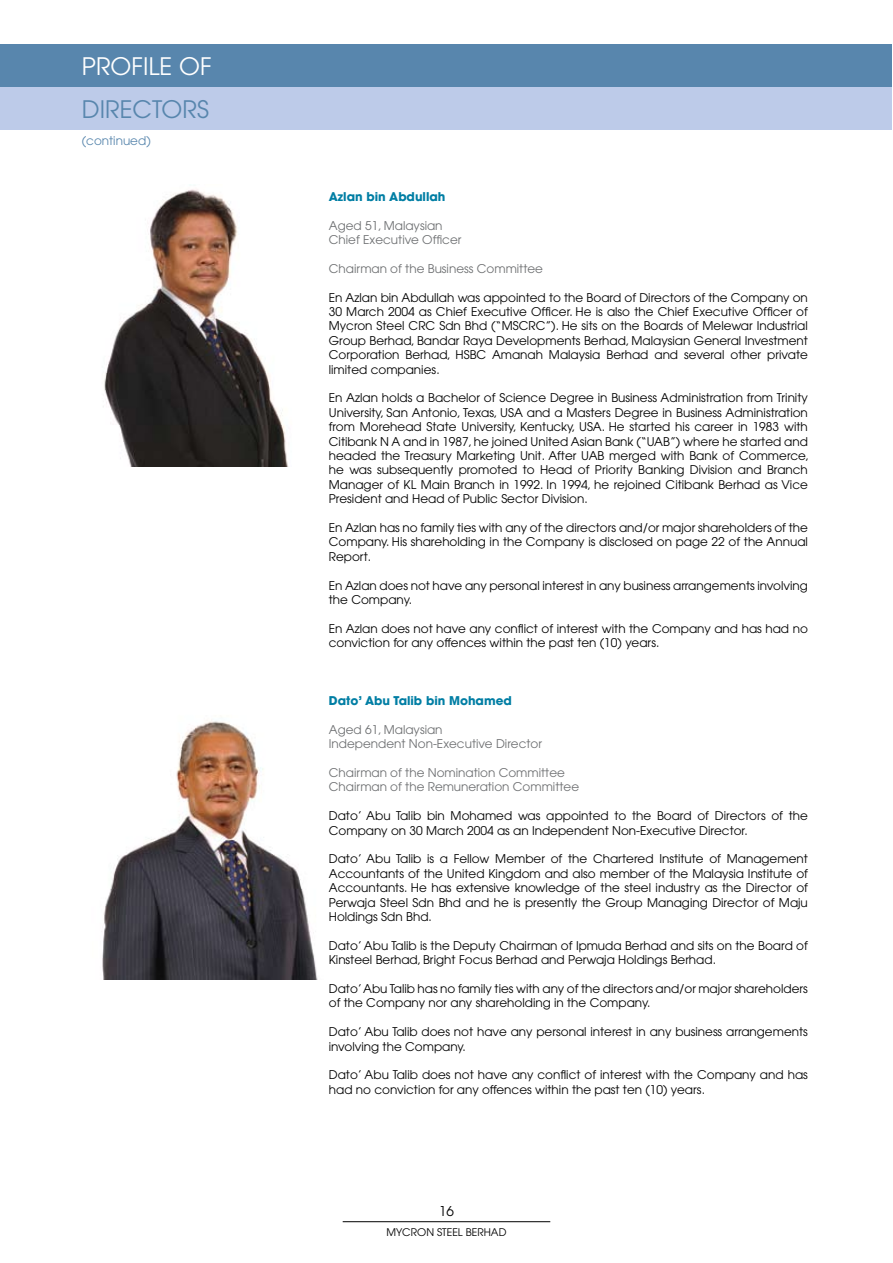
<style>
.page{position:relative;width:893px;height:1263px;background:#fff}
.page>*{position:absolute;margin:0;border:0;box-sizing:border-box;transform-origin:0 0}
.t1{font:24px "Avant Garde";color:#fff}
.t2{font:24px "Avant Garde";color:#5886ad}
.t3{font:13.5px "Avant Garde";color:#000}
.t4{font:12px/14.4px "Avant Garde";color:#000}
.t5{font:12px/14.4px "Avant Garde";color:#6d6f71}
.t6{font:700 12px "Avant Garde";color:#007ea4}
.t7{font:12px "Avant Garde";color:#5886ad}
.t8{font:10.5px "Avant Garde";color:#000}
</style>
<div class="page">
<div style="left:0;top:45px;width:891px;height:42px;background:#5886ad"></div>
<div style="left:0;top:87px;width:891px;height:43px;background:#bdcbe9"></div>
<hr style="left:343px;top:1221px;width:207px;height:1px;background:#000">
<img style="left:102px;top:720px;width:216px;height:260px">
<img style="left:103px;top:189px;width:185px;height:277px">
<h1 class="t1" style="left:82px;top:52px;width:131px">PROFILE OF</h1>
<h1 class="t2" style="left:82px;top:95px;width:129px">DIRECTORS</h1>
<p class="t7" style="left:82px;top:134px;width:70px">(continued)</p>
<p class="t6" style="left:329px;top:189px;width:118px">Azlan bin Abdullah</p>
<p class="t5" style="left:329px;top:218px;width:134px">Aged 51, Malaysian<br>Chief Executive Officer</p>
<p class="t5" style="left:329px;top:261px;width:216px">Chairman of the Business Committee</p>
<p class="t4" style="left:329px;top:290px;width:481px;text-align:justify">En Azlan bin Abdullah was appointed to the Board of Directors of the Company on 30 March 2004 as Chief Executive Officer. He is also the Chief Executive Officer of Mycron Steel CRC Sdn Bhd (“MSCRC”). He sits on the Boards of Melewar Industrial Group Berhad, Bandar Raya Developments Berhad, Malaysian General Investment Corporation Berhad, HSBC Amanah Malaysia Berhad and several other private limited companies.</p>
<p class="t4" style="left:329px;top:391px;width:482px;text-align:justify">En Azlan holds a Bachelor of Science Degree in Business Administration from Trinity University, San Antonio, Texas, USA and a Masters Degree in Business Administration from Morehead State University, Kentucky, USA. He started his career in 1983 with Citibank N A and in 1987, he joined United Asian Bank (“UAB”) where he started and headed the Treasury Marketing Unit. After UAB merged with Bank of Commerce, he was subsequently promoted to Head of Priority Banking Division and Branch Manager of KL Main Branch in 1992. In 1994, he rejoined Citibank Berhad as Vice President and Head of Public Sector Division.</p>
<p class="t4" style="left:329px;top:520px;width:481px;text-align:justify">En Azlan has no family ties with any of the directors and/or major shareholders of the Company. His shareholding in the Company is disclosed on page 22 of the Annual Report.</p>
<p class="t4" style="left:329px;top:578px;width:481px">En Azlan does not have any personal interest in any business arrangements involving the Company.</p>
<p class="t4" style="left:329px;top:621px;width:481px">En Azlan does not have any conflict of interest with the Company and has had no conviction for any offences within the past ten (10) years.</p>
<p class="t6" style="left:329px;top:693px;width:184px">Dato’ Abu Talib bin Mohamed</p>
<p class="t5" style="left:329px;top:722px;width:215px">Aged 61, Malaysian<br>Independent Non-Executive Director</p>
<p class="t5" style="left:329px;top:765px;width:252px">Chairman of the Nomination Committee<br>Chairman of the Remuneration Committee</p>
<p class="t4" style="left:329px;top:808px;width:481px">Dato’ Abu Talib bin Mohamed was appointed to the Board of Directors of the<br>Company on 30 March 2004 as an Independent Non-Executive Director.</p>
<p class="t4" style="left:329px;top:852px;width:481px;text-align:justify">Dato’ Abu Talib is a Fellow Member of the Chartered Institute of Management Accountants of the United Kingdom and also member of the Malaysia Institute of Accountants. He has extensive knowledge of the steel industry as the Director of Perwaja Steel Sdn Bhd and he is presently the Group Managing Director of Maju Holdings Sdn Bhd.</p>
<p class="t4" style="left:329px;top:938px;width:481px">Dato’ Abu Talib is the Deputy Chairman of Ipmuda Berhad and sits on the Board of<br>Kinsteel Berhad, Bright Focus Berhad and Perwaja Holdings Berhad.</p>
<p class="t4" style="left:329px;top:981px;width:481px">Dato’ Abu Talib has no family ties with any of the directors and/or major shareholders of the Company nor any shareholding in the Company.</p>
<p class="t4" style="left:329px;top:1024px;width:480px">Dato’ Abu Talib does not have any personal interest in any business arrangements involving the Company.</p>
<p class="t4" style="left:329px;top:1068px;width:481px">Dato’ Abu Talib does not have any conflict of interest with the Company and has had no conviction for any offences within the past ten (10) years.</p>
<p class="t3" style="left:439px;top:1203px;width:16px">16</p>
<p class="t8" style="left:386px;top:1226px;width:122px">MYCRON STEEL BERHAD</p>
</div>
